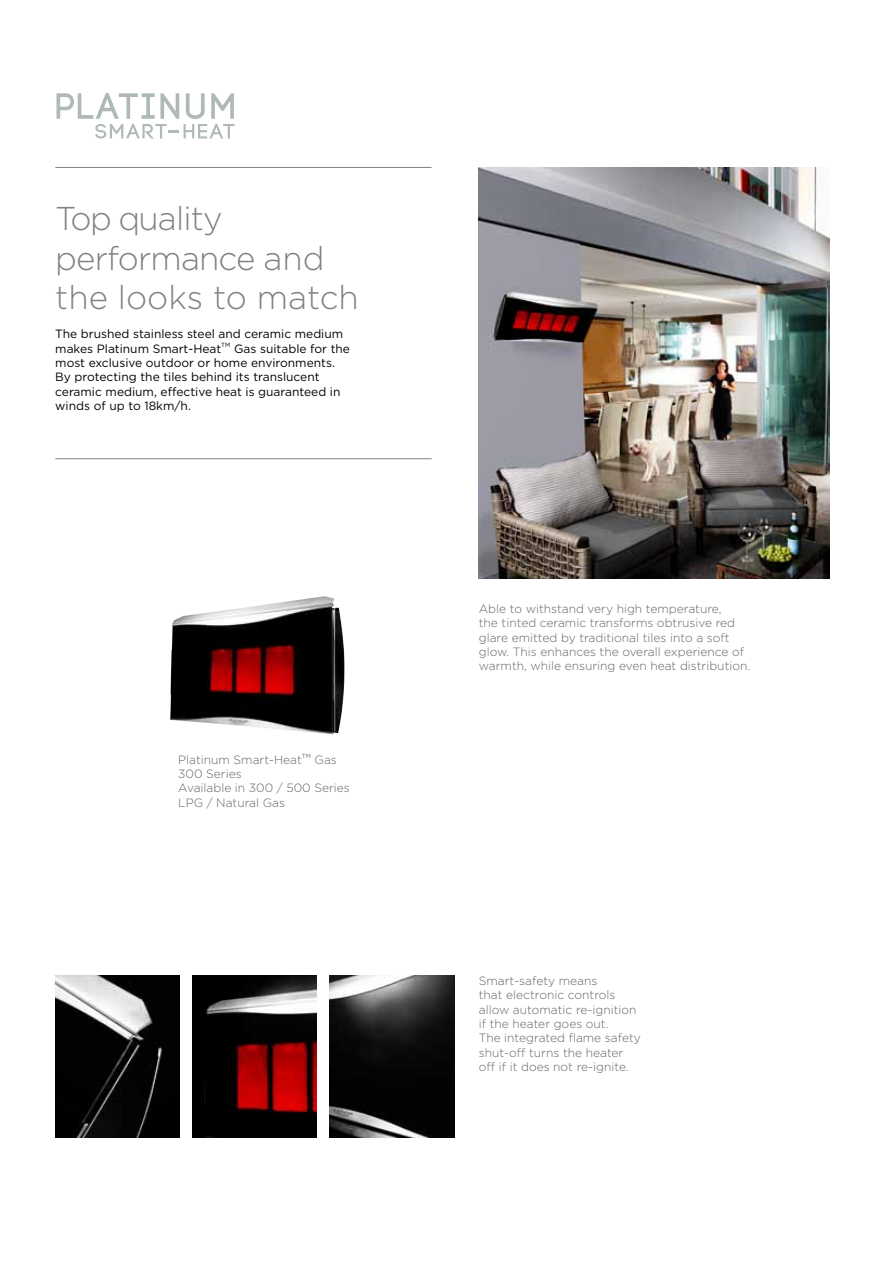
<style>
.page{position:relative;width:893px;height:1263px;background:#fff}
.page>*{position:absolute;margin:0;border:0;box-sizing:border-box;transform-origin:0 0}
.t1{font:300 33px/39.6px "Gotham";letter-spacing:-.025em;color:#808285}
.t2{font:300 12px/14.4px "Gotham";color:#636466}
.t3{font:12px/14.4px "Gotham";color:#000}
.t4{font:6px "Gotham";color:#000}
.t5{font:6px "Gotham";color:#636466}
</style>
<div class="page">
<svg style="left:56px;top:93px;width:178px;height:46px"></svg>
<hr style="left:55px;top:167px;width:377px;height:1px;background:#808285">
<hr style="left:55px;top:458px;width:377px;height:1px;background:#808285">
<img style="left:170px;top:596px;width:175px;height:138px">
<img style="left:55px;top:975px;width:124px;height:163px">
<img style="left:192px;top:975px;width:124px;height:163px">
<img style="left:330px;top:975px;width:124px;height:163px">
<img style="left:479px;top:168px;width:350px;height:410px">
<h1 class="t1" style="left:55px;top:198px;width:305px">Top quality performance and the looks to match</h1>
<p class="t3" style="left:55px;top:327px;width:289px">The brushed stainless steel and ceramic medium makes Platinum Smart-Heat</p>
<p class="t4" style="left:221px;top:341px;width:11px">TM</p>
<p class="t3" style="left:55px;top:341px;width:296px;text-indent:179px">Gas suitable for the most exclusive outdoor or home environments.<br>By protecting the tiles behind its translucent ceramic medium, effective heat is guaranteed in winds of up to 18km/h.</p>
<p class="t2" style="left:178px;top:752px;width:125px">Platinum Smart-Heat</p>
<p class="t5" style="left:302px;top:752px;width:11px">TM</p>
<p class="t2" style="left:315px;top:752px;width:24px">Gas</p>
<p class="t2" style="left:178px;top:766px;width:173px">300 Series<br>Available in 300 / 500 Series<br>LPG / Natural Gas</p>
<p class="t2" style="left:479px;top:601px;width:273px">Able to withstand very high temperature,<br>the tinted ceramic transforms obtrusive red glare emitted by traditional tiles into a soft glow. This enhances the overall experience of warmth, while ensuring even heat distribution.</p>
<p class="t2" style="left:479px;top:973px;width:164px">Smart-safety means<br>that electronic controls allow automatic re-ignition if the heater goes out.<br>The integrated flame safety shut-off turns the heater off if it does not re-ignite.</p>
</div>
